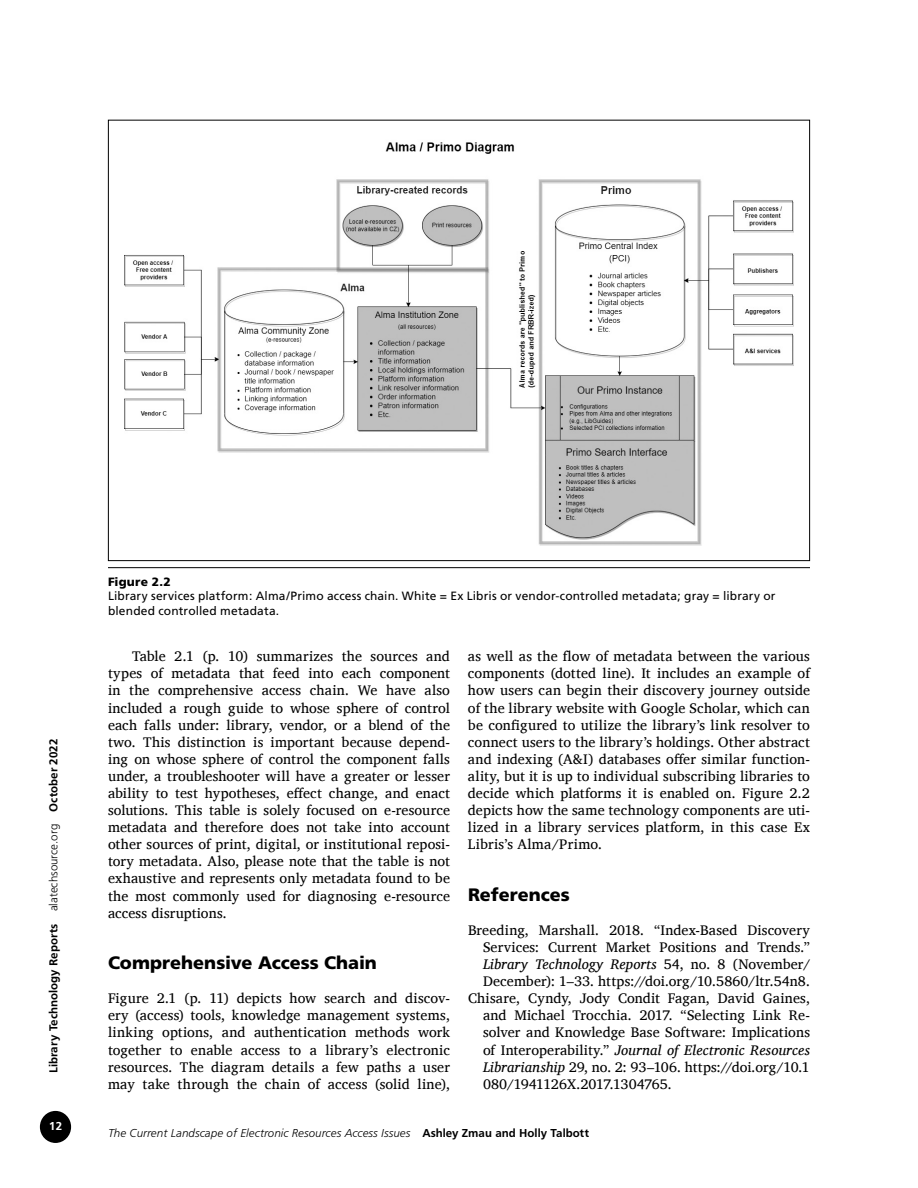
<style>
.page{position:relative;width:918px;height:1188px;background:#fff}
.page>*{position:absolute;margin:0;border:0;box-sizing:border-box;transform-origin:0 0}
.t1{font:900 18px "Frutiger";color:#000}
.t2{font:14.25px/17.1px "Charis SIL";letter-spacing:.01em;color:#000;text-align:justify}
.t3{font:italic 14.25px "Charis SIL";letter-spacing:.01em;color:#000}
.t4{font:14.25px "Charis SIL";letter-spacing:-.015em;color:#000}
.t5{font:12px/14.4px "Frutiger";letter-spacing:.01em;color:#000}
.t6{font:12px "Frugal Sans Light Italic DTC";color:#000}
.t7{font:12px "Frugal Sans Bold DTC";color:#000}
.t8{font:900 12px "Frutiger";letter-spacing:.015em;color:#000}
.t9{font:12px "Frugal Sans Bold DTC";color:#fff}
.s1{font-family:"Frugal Sans Light DTC"}
.s2{font-style:normal}
.s3{font-style:italic}
.s4{font-family:"Frugal Sans Bold DTC"}
</style>
<div class="page">
<div style="left:41px;top:1112px;width:29px;height:30px;background:#000;border-radius:50%"></div>
<div style="left:40px;top:1111px;width:31px;height:32px;border:2px solid #000;border-radius:50%"></div>
<img style="left:125px;top:142px;width:668px;height:403px">
<hr style="left:108px;top:567px;width:702px;height:1px;background:#000">
<p class="t7" style="left:47px;top:1073px;width:336px;rotate:-90deg">Library Technology Reports <span class="s1">alatechsource.org</span> October 2022</p>
<p class="t9" style="left:49px;top:1119px;width:14px">12</p>
<p class="t8" style="left:108px;top:574px;width:64px">Figure 2.2</p>
<p class="t5" style="left:108px;top:589px;width:669px">Library services platform: Alma/Primo access chain. White = Ex Libris or vendor-controlled metadata; gray = library or blended controlled metadata.</p>
<p class="t2" style="left:108px;top:648px;width:344px;text-indent:24px">Table 2.1 (p. 10) summarizes the sources and types of metadata that feed into each component in the comprehensive access chain. We have also included a rough guide to whose sphere of control each falls under: library, vendor, or a blend of the two. This distinction is important because depend&shy;ing on whose sphere of control the component falls under, a troubleshooter will have a greater or lesser ability to test hypotheses, effect change, and enact solutions. This table is solely focused on e-resource metadata and therefore does not take into account other sources of print, digital, or institutional reposi&shy;tory metadata. Also, please note that the table is not exhaustive and represents only metadata found to be the most commonly used for diagnosing e-resource access disruptions.</p>
<p class="t1" style="left:108px;top:952px;width:270px">Comprehensive Access Chain</p>
<p class="t2" style="left:108px;top:990px;width:344px">Figure 2.1 (p. 11) depicts how search and discov&shy;ery (access) tools, knowledge management systems, linking options, and authentication methods work together to enable access to a library’s electronic resources. The diagram details a few paths a user may take through the chain of access (solid line),</p>
<p class="t2" style="left:468px;top:648px;width:344px">as well as the flow of metadata between the various components (dotted line). It includes an example of how users can begin their discovery journey outside of the library website with Google Scholar, which can be configured to utilize the library’s link resolver to connect users to the library’s holdings. Other abstract and indexing (A&amp;I) databases offer similar function&shy;ality, but it is up to individual subscribing libraries to decide which platforms it is enabled on. Figure 2.2 depicts how the same technology components are uti&shy;lized in a library services platform, in this case Ex Libris’s Alma/Primo.</p>
<p class="t1" style="left:468px;top:883px;width:103px">References</p>
<p class="t2" style="left:468px;top:921px;width:343px">Breeding, Marshall. 2018. “Index-Based Discovery</p>
<p class="t2" style="left:483px;top:938px;width:329px">Services: Current Market Positions and Trends.”</p>
<p class="t3" style="left:483px;top:956px;width:329px">Library Technology Reports <span class="s2">54, no. 8 (November/</span></p>
<p class="t2" style="left:483px;top:973px;width:329px">December): 1–33. https://doi.org/10.5860/ltr.54n8.</p>
<p class="t2" style="left:468px;top:990px;width:344px">Chisare, Cyndy, Jody Condit Fagan, David Gaines,</p>
<p class="t2" style="left:483px;top:1007px;width:329px">and Michael Trocchia. 2017. “Selecting Link Re-</p>
<p class="t2" style="left:483px;top:1024px;width:329px">solver and Knowledge Base Software: Implications</p>
<p class="t3" style="left:483px;top:1041px;width:328px"><span class="s2">of Interoperability.”</span> Journal of Electronic Resources</p>
<p class="t2" style="left:483px;top:1058px;width:329px"><span class="s3">Librarianship</span> 29, no. 2: 93–106. https://doi.org/10.1</p>
<p class="t4" style="left:483px;top:1075px;width:190px">080/1941126X.2017.1304765.</p>
<p class="t6" style="left:108px;top:1126px;width:483px">The Current Landscape of Electronic Resources Access Issues <span class="s4">Ashley Zmau and Holly Talbott</span></p>
</div>
